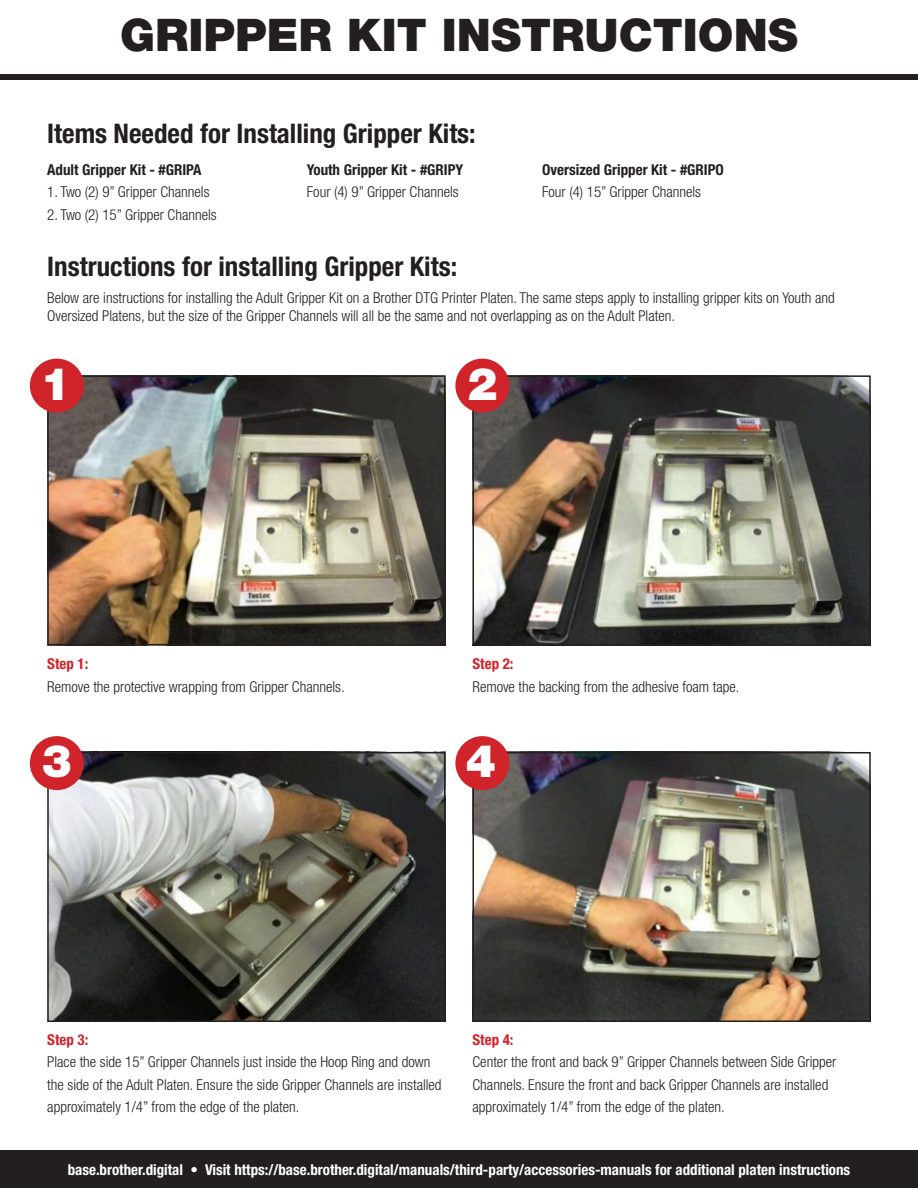
<style>
.page{position:relative;width:918px;height:1188px;background:#fff}
.page>*{position:absolute;margin:0;border:0;box-sizing:border-box;transform-origin:0 0}
.t1{font:900 45px "Helvetica Neue LT Pro";color:#231f20}
.t2{font:900 45px "Helvetica Neue LT Pro";color:#fff}
.t3{font:700 condensed 27px "Helvetica Neue LT Pro";color:#231f20}
.t4{font:300 condensed 15px/22.5px "Helvetica Neue LT Pro";color:#231f20}
.t5{font:700 condensed 15px "Helvetica Neue LT Pro";color:#fff}
.t6{font:700 condensed 15px "Helvetica Neue LT Pro";color:#231f20}
.t7{font:700 condensed 15px "Helvetica Neue LT Pro";color:#d1232a}
</style>
<div class="page">
<div style="left:0;top:74px;width:918px;height:6px;background:#231f20"></div>
<img style="left:50px;top:378px;width:393px;height:264px">
<div style="left:47px;top:375px;width:399px;height:270px;border:2px solid #231f20"></div>
<img style="left:475px;top:378px;width:393px;height:264px">
<div style="left:472px;top:375px;width:399px;height:270px;border:2px solid #231f20"></div>
<img style="left:475px;top:755px;width:393px;height:264px">
<div style="left:472px;top:752px;width:399px;height:270px;border:2px solid #231f20"></div>
<img style="left:50px;top:755px;width:393px;height:264px">
<div style="left:47px;top:752px;width:399px;height:270px;border:2px solid #231f20"></div>
<div style="left:30px;top:359px;width:54px;height:54px;background:#d1232a;border-radius:50%"></div>
<div style="left:30px;top:736px;width:54px;height:54px;background:#d1232a;border-radius:50%"></div>
<div style="left:455px;top:359px;width:54px;height:54px;background:#d1232a;border-radius:50%"></div>
<div style="left:455px;top:736px;width:54px;height:54px;background:#d1232a;border-radius:50%"></div>
<div style="left:0;top:1151px;width:918px;height:37px;background:#231f20"></div>
<p class="t1" style="left:120px;top:8px;width:679px">GRIPPER KIT INSTRUCTIONS</p>
<p class="t3" style="left:47px;top:117px;width:430px">Items Needed for Installing Gripper Kits:</p>
<p class="t6" style="left:47px;top:160px;width:156px">Adult Gripper Kit - #GRIPA</p>
<p class="t4" style="left:47px;top:180px;width:164px">1. Two (2) 9” Gripper Channels</p>
<p class="t4" style="left:47px;top:203px;width:171px">2. Two (2) 15” Gripper Channels</p>
<p class="t6" style="left:307px;top:160px;width:158px">Youth Gripper Kit - #GRIPY</p>
<p class="t4" style="left:307px;top:180px;width:153px">Four (4) 9” Gripper Channels</p>
<p class="t6" style="left:542px;top:160px;width:183px">Oversized Gripper Kit - #GRIPO</p>
<p class="t4" style="left:542px;top:180px;width:160px">Four (4) 15” Gripper Channels</p>
<p class="t3" style="left:47px;top:250px;width:412px">Instructions for installing Gripper Kits:</p>
<p class="t4" style="left:47px;top:289px;width:789px;line-height:18px">Below are instructions for installing the Adult Gripper Kit on a Brother DTG Printer Platen. The same steps apply to installing gripper kits on Youth and<br>Oversized Platens, but the size of the Gripper Channels will all be the same and not overlapping as on the Adult Platen.</p>
<p class="t2" style="left:40px;top:357px;width:32px">1</p>
<p class="t2" style="left:467px;top:357px;width:32px">2</p>
<p class="t7" style="left:47px;top:655px;width:43px">Step 1:</p>
<p class="t4" style="left:47px;top:675px;width:299px">Remove the protective wrapping from Gripper Channels.</p>
<p class="t2" style="left:42px;top:734px;width:32px">3</p>
<p class="t7" style="left:472px;top:655px;width:43px">Step 2:</p>
<p class="t4" style="left:472px;top:675px;width:268px">Remove the backing from the adhesive foam tape.</p>
<p class="t2" style="left:466px;top:734px;width:32px">4</p>
<p class="t7" style="left:47px;top:1030px;width:43px">Step 3:</p>
<p class="t4" style="left:47px;top:1051px;width:396px">Place the side 15” Gripper Channels just inside the Hoop Ring and down the side of the Adult Platen. Ensure the side Gripper Channels are installed approximately 1/4” from the edge of the platen.</p>
<p class="t7" style="left:472px;top:1030px;width:43px">Step 4:</p>
<p class="t4" style="left:472px;top:1051px;width:365px">Center the front and back 9” Gripper Channels between Side Gripper<br>Channels. Ensure the front and back Gripper Channels are installed approximately 1/4” from the edge of the platen.</p>
<p class="t5" style="left:68px;top:1161px;width:784px">base.brother.digital • Visit https://base.brother.digital/manuals/third-party/accessories-manuals for additional platen instructions</p>
</div>
